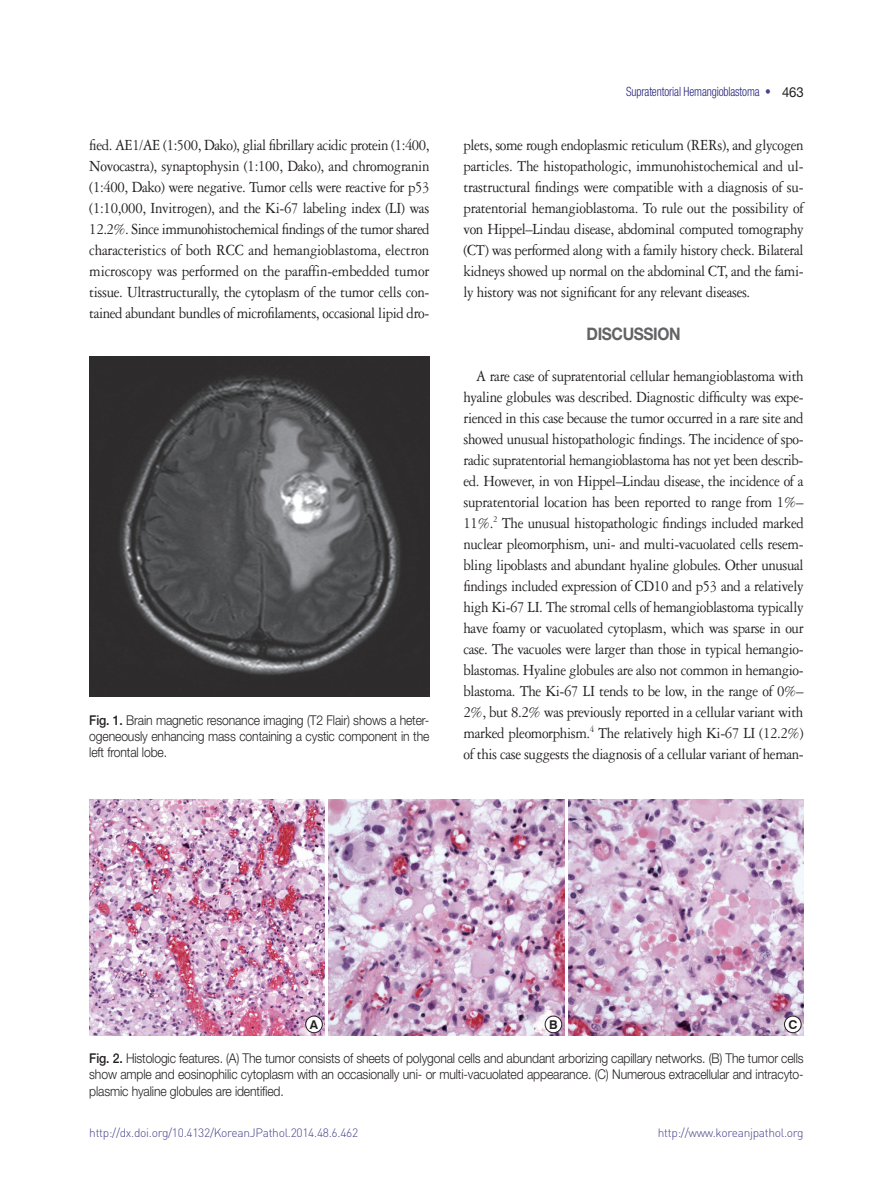
<style>
.page{position:relative;width:893px;height:1191px;background:#fff}
.page>*{position:absolute;margin:0;border:0;box-sizing:border-box;transform-origin:0 0}
.본문_대제목_영문{font:700 17.25px "Helvetica Neue LT Std";letter-spacing:-.025em;color:#636366;scale:.9 1}
.본문_영문{font:16.5px/21px "Garamond 3 LT Std";letter-spacing:-.025em;color:#231f20;text-align:justify;scale:.9 1}
.표_제목__그림_설명{font:300 13.5px/16.2px "Helvetica Neue LT Std";letter-spacing:-.01em;color:#231f20;text-align:justify;scale:.9 1}
.하시라{font:300 condensed 12.75px "Helvetica Neue LT Std";letter-spacing:-.01em;color:#26237b;scale:.9 1}
.t1{font:700 12.15px "Swiss 721 BT";color:#231f20}
.t2{font:300 12px "DIN Pro";letter-spacing:-.025em;color:#45428b}
.s1{color:#45428b}
.s2{font-weight:400;font-stretch:normal;font-size:13.8px;color:#231f20}
.s3{font-weight:500}
</style>
<div class="page">
<img style="left:89px;top:356px;width:340px;height:340px">
<img style="left:90px;top:800px;width:235px;height:235px">
<img style="left:329px;top:800px;width:235px;height:235px">
<img style="left:568px;top:800px;width:235px;height:235px">
<div style="left:306px;top:1016px;width:16px;height:16px;background:#fff;border-radius:50%"></div>
<div style="left:306px;top:1016px;width:17px;height:17px;border:1px solid #231f20;border-radius:50%"></div>
<div style="left:545px;top:1016px;width:17px;height:16px;background:#fff;border-radius:50%"></div>
<div style="left:545px;top:1016px;width:17px;height:17px;border:1px solid #231f20;border-radius:50%"></div>
<div style="left:784px;top:1016px;width:17px;height:16px;background:#fff;border-radius:50%"></div>
<div style="left:784px;top:1016px;width:17px;height:17px;border:1px solid #231f20;border-radius:50%"></div>
<p class="하시라" style="left:626px;top:84px;width:199px">Supratentorial Hemangioblastoma <span class="s1">•</span> <span class="s2">463</span></p>
<p class="본문_영문" style="left:89px;top:134px;width:380px">fied. AE1/AE (1:500, Dako), glial fibrillary acidic protein (1:400, Novocastra), synaptophysin (1:100, Dako), and chromogranin (1:400, Dako) were negative. Tumor cells were reactive for p53 (1:10,000, Invitrogen), and the Ki-67 labeling index (LI) was 12.2%. Since immunohistochemical findings of the tumor shared characteristics of both RCC and hemangioblastoma, electron microscopy was performed on the paraffin-embedded tumor tissue. Ultrastructurally, the cytoplasm of the tumor cells con&shy;tained abundant bundles of microfilaments, occasional lipid dro-</p>
<p class="본문_영문" style="left:463px;top:134px;width:379px">plets, some rough endoplasmic reticulum (RERs), and glycogen particles. The histopathologic, immunohistochemical and ul&shy;trastructural findings were compatible with a diagnosis of su&shy;pratentorial hemangioblastoma. To rule out the possibility of von Hippel–Lindau disease, abdominal computed tomography (CT) was performed along with a family history check. Bilateral kidneys showed up normal on the abdominal CT, and the fami&shy;ly history was not significant for any relevant diseases.</p>
<p class="본문_대제목_영문" style="left:587px;top:323px;width:106px">DISCUSSION</p>
<p class="본문_영문" style="left:463px;top:365px;width:380px;text-indent:13px">A rare case of supratentorial cellular hemangioblastoma with hyaline globules was described. Diagnostic difficulty was expe&shy;rienced in this case because the tumor occurred in a rare site and showed unusual histopathologic findings. The incidence of spo&shy;radic supratentorial hemangioblastoma has not yet been describ&shy;ed. However, in von Hippel–Lindau disease, the incidence of a supratentorial location has been reported to range from 1%– 11%.<sup>2</sup> The unusual histopathologic findings included marked nuclear pleomorphism, uni- and multi-vacuolated cells resem&shy;bling lipoblasts and abundant hyaline globules. Other unusual findings included expression of CD10 and p53 and a relatively high Ki-67 LI. The stromal cells of hemangioblastoma typically have foamy or vacuolated cytoplasm, which was sparse in our case. The vacuoles were larger than those in typical hemangio&shy;blastomas. Hyaline globules are also not common in hemangio&shy;blastoma. The Ki-67 LI tends to be low, in the range of 0%– 2%, but 8.2% was previously reported in a cellular variant with marked pleomorphism.<sup>4</sup> The relatively high Ki-67 LI (12.2%) of this case suggests the diagnosis of a cellular variant of heman-</p>
<p class="표_제목__그림_설명" style="left:89px;top:712px;width:379px"><span class="s3">Fig. 1.</span> Brain magnetic resonance imaging (T2 Flair) shows a heter&shy;ogeneously enhancing mass containing a cystic component in the left frontal lobe.</p>
<p class="t1" style="left:310px;top:1017px;width:10px">A</p>
<p class="t1" style="left:549px;top:1017px;width:10px">B</p>
<p class="t1" style="left:788px;top:1017px;width:10px">C</p>
<p class="표_제목__그림_설명" style="left:89px;top:1050px;width:795px"><span class="s3">Fig. 2.</span> Histologic features. (A) The tumor consists of sheets of polygonal cells and abundant arborizing capillary networks. (B) The tumor cells show ample and eosinophilic cytoplasm with an occasionally uni- or multi-vacuolated appearance. (C) Numerous extracellular and intracyto&shy;plasmic hyaline globules are identified.</p>
<p class="t2" style="left:89px;top:1125px;width:270px">http://dx.doi.org/10.4132/KoreanJPathol.2014.48.6.462</p>
<p class="t2" style="left:658px;top:1125px;width:147px">http://www.koreanjpathol.org</p>
</div>
